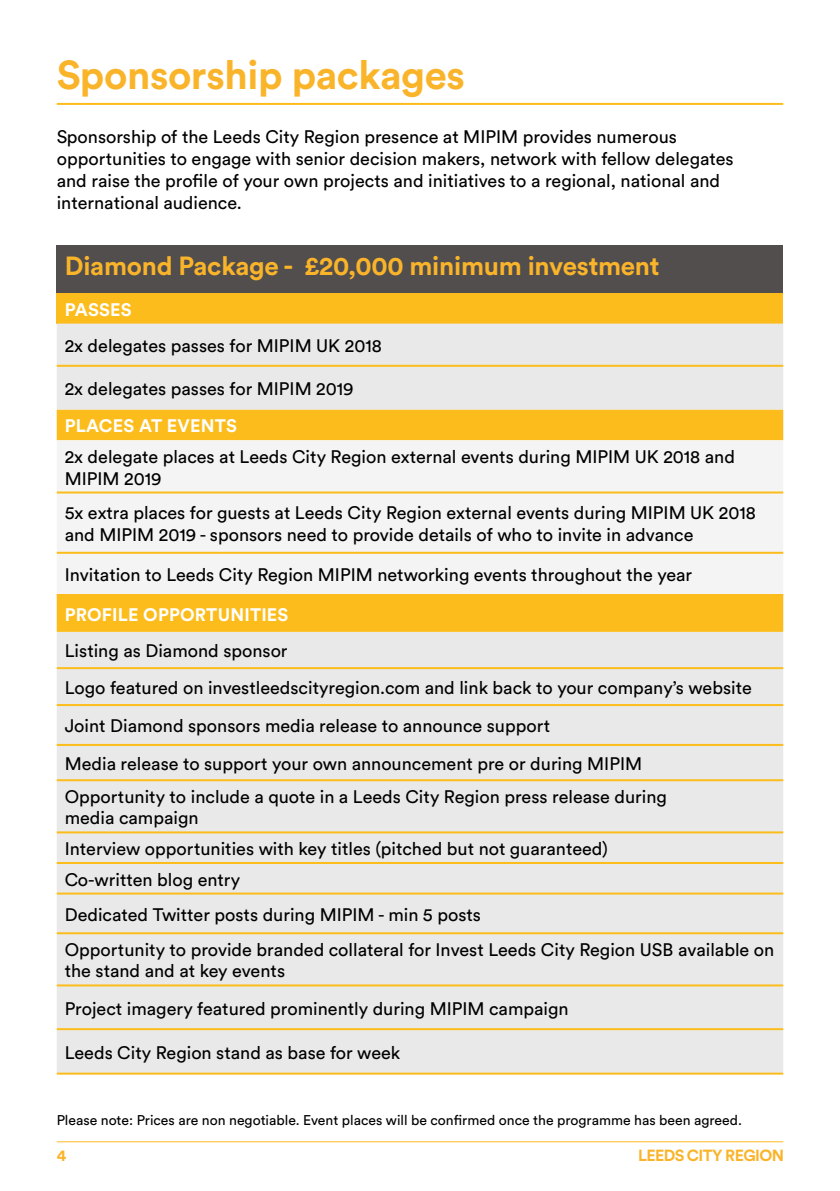
<style>
.page{position:relative;width:840px;height:1191px;background:#fff}
.page>*{position:absolute;margin:0;border:0;box-sizing:border-box;transform-origin:0 0}
.t1{font:700 40px "Circular Std";letter-spacing:-.01em;color:#fab42a}
.t2{font:700 26px "Circular Std";letter-spacing:-.01em;color:#fab42a}
.t3{font:18px/21.6px "Circular Std";color:#000}
.t4{font:700 18px "Circular Std";letter-spacing:.01em;color:#fff}
.t5{font:700 16px "Circular Std";letter-spacing:-.04em;color:#fab42a}
.t6{font:14px "Circular Std";color:#000}
</style>
<div class="page">
<hr style="left:57px;top:1141px;width:725px;height:1px;background:#fcbd1c">
<div style="left:57px;top:246px;width:725px;height:47px;background:#524e4e"></div>
<div style="left:57px;top:293px;width:725px;height:30px;background:#fcbd1c"></div>
<div style="left:57px;top:323px;width:725px;height:749px;background:#eae9e9"></div>
<div style="left:57px;top:410px;width:725px;height:222px;background:#fcbd1c"></div>
<div style="left:57px;top:440px;width:725px;height:154px;background:#f5f4f4"></div>
<hr style="left:57px;top:365px;width:725px;height:2px;background:#fcbd1c">
<hr style="left:57px;top:491px;width:725px;height:2px;background:#fcbd1c">
<hr style="left:57px;top:552px;width:725px;height:2px;background:#fcbd1c">
<hr style="left:57px;top:594px;width:725px;height:2px;background:#fcbd1c">
<hr style="left:57px;top:667px;width:725px;height:2px;background:#fcbd1c">
<hr style="left:57px;top:704px;width:725px;height:2px;background:#fcbd1c">
<hr style="left:57px;top:744px;width:725px;height:2px;background:#fcbd1c">
<hr style="left:57px;top:779px;width:725px;height:2px;background:#fcbd1c">
<hr style="left:57px;top:831px;width:725px;height:2px;background:#fcbd1c">
<hr style="left:57px;top:862px;width:725px;height:2px;background:#fcbd1c">
<hr style="left:57px;top:892px;width:725px;height:2px;background:#fcbd1c">
<hr style="left:57px;top:932px;width:725px;height:2px;background:#fcbd1c">
<hr style="left:57px;top:984px;width:725px;height:2px;background:#fcbd1c">
<hr style="left:57px;top:1028px;width:725px;height:2px;background:#fcbd1c">
<hr style="left:57px;top:1072px;width:725px;height:2px;background:#fcbd1c">
<hr style="left:57px;top:103px;width:725px;height:2px;background:#fcbd1c">
<h1 class="t1" style="left:57px;top:49px;width:409px">Sponsorship packages</h1>
<p class="t3" style="left:57px;top:126px;width:678px">Sponsorship of the Leeds City Region presence at MIPIM provides numerous opportunities to engage with senior decision makers, network with fellow delegates and raise the profile of your own projects and initiatives to a regional, national and international audience.</p>
<h2 class="t2" style="left:65px;top:249px;width:596px">Diamond Package - £20,000 minimum investment</h2>
<p class="t4" style="left:65px;top:298px;width:68px">PASSES</p>
<p class="t3" style="left:65px;top:335px;width:318px">2x delegates passes for MIPIM UK 2018</p>
<p class="t3" style="left:65px;top:378px;width:290px">2x delegates passes for MIPIM 2019</p>
<p class="t4" style="left:65px;top:414px;width:173px">PLACES AT EVENTS</p>
<p class="t3" style="left:65px;top:445px;width:671px">2x delegate places at Leeds City Region external events during MIPIM UK 2018 and<br>MIPIM 2019</p>
<p class="t3" style="left:65px;top:502px;width:692px">5x extra places for guests at Leeds City Region external events during MIPIM UK 2018 and MIPIM 2019 - sponsors need to provide details of who to invite in advance</p>
<p class="t3" style="left:65px;top:564px;width:628px">Invitation to Leeds City Region MIPIM networking events throughout the year</p>
<p class="t4" style="left:65px;top:603px;width:225px">PROFILE OPPORTUNITIES</p>
<p class="t3" style="left:65px;top:632px;width:688px;line-height:36.6px">Listing as Diamond sponsor<br>Logo featured on investleedscityregion.com and link back to your company’s website</p>
<p class="t3" style="left:65px;top:707px;width:578px;line-height:37.6px">Joint Diamond sponsors media release to announce support<br>Media release to support your own announcement pre or during MIPIM</p>
<p class="t3" style="left:65px;top:785px;width:603px">Opportunity to include a quote in a Leeds City Region press release during media campaign</p>
<p class="t3" style="left:65px;top:833px;width:544px;line-height:30.6px">Interview opportunities with key titles (pitched but not guaranteed)<br>Co-written blog entry</p>
<p class="t3" style="left:65px;top:896px;width:710px;line-height:35.2px">Dedicated Twitter posts during MIPIM - min 5 posts<br>Opportunity to provide branded collateral for Invest Leeds City Region USB available on</p>
<p class="t3" style="left:65px;top:952px;width:505px;line-height:37.2px">the stand and at key events<br>Project imagery featured prominently during MIPIM campaign</p>
<p class="t3" style="left:65px;top:1041px;width:337px">Leeds City Region stand as base for week</p>
<p class="t6" style="left:57px;top:1111px;width:686px">Please note: Prices are non negotiable. Event places will be confirmed once the programme has been agreed.</p>
<p class="t5" style="left:57px;top:1145px;width:11px">4</p>
<p class="t5" style="left:637px;top:1145px;width:147px">LEEDS CITY REGION</p>
</div>
